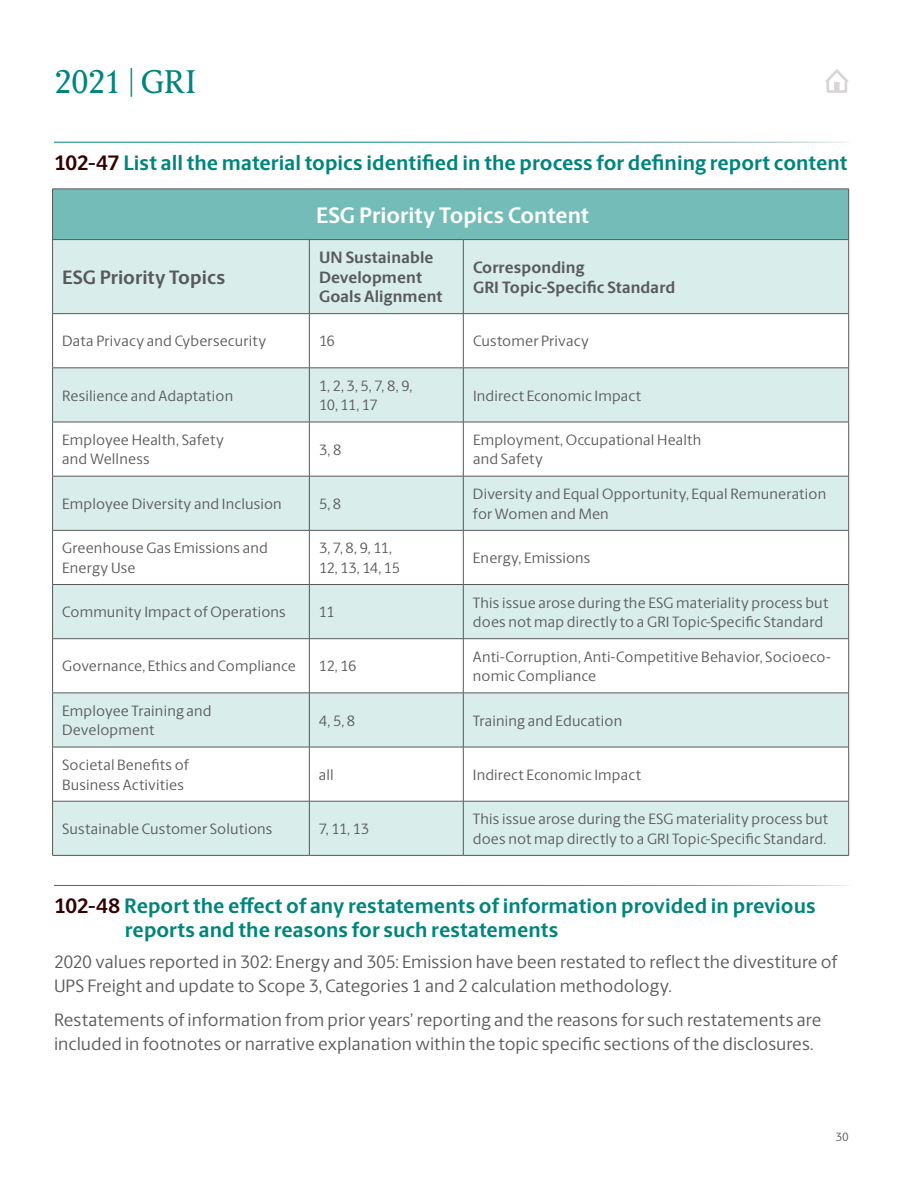
<style>
.page{position:relative;width:918px;height:1188px;background:#fff}
.page>*{position:absolute;margin:0;border:0;box-sizing:border-box;transform-origin:0 0}
.t1{font:33px "UPS Berlingske Serif Tx";letter-spacing:-.02em;color:#00857d}
.t2{font:700 22.5px "UPS Berlingske Sans";color:#fff}
.t3{font:700 21px/24px "UPS Berlingske Sans";color:#00857d}
.t4{font:700 19.5px "UPS Berlingske Sans";color:#58595b}
.t5{font:18px/24px "UPS Berlingske Sans";color:#58595b}
.t6{font:700 16.5px/19.5px "UPS Berlingske Sans";letter-spacing:.005em;color:#58595b}
.t7{font:15px/19.5px "UPS Berlingske Sans";letter-spacing:.01em;color:#58595b}
.t8{font:12px "UPS Berlingske Sans";color:#58595b}
.s1{color:#300}
</style>
<div class="page">
<svg style="left:825px;top:69px;width:24px;height:24px"></svg>
<div style="left:53px;top:189px;width:796px;height:51px;background:#73bcb7"></div>
<svg style="left:53px;top:240px;width:795px;height:615px;fill:#d9edeb"></svg>
<hr style="left:52px;top:239px;width:257px;height:1px;background:#58595b">
<hr style="left:309px;top:239px;width:154px;height:1px;background:#58595b">
<hr style="left:309px;top:240px;width:1px;height:73px;background:#58595b">
<hr style="left:463px;top:239px;width:386px;height:1px;background:#58595b">
<hr style="left:463px;top:240px;width:1px;height:73px;background:#58595b">
<hr style="left:52px;top:313px;width:257px;height:1px;background:#58595b">
<hr style="left:309px;top:313px;width:154px;height:1px;background:#58595b">
<hr style="left:309px;top:314px;width:1px;height:54px;background:#58595b">
<hr style="left:463px;top:313px;width:386px;height:1px;background:#58595b">
<hr style="left:463px;top:314px;width:1px;height:54px;background:#58595b">
<hr style="left:52px;top:368px;width:257px;height:1px;background:#58595b">
<hr style="left:309px;top:368px;width:154px;height:1px;background:#58595b">
<hr style="left:309px;top:368px;width:1px;height:54px;background:#58595b">
<hr style="left:463px;top:368px;width:386px;height:1px;background:#58595b">
<hr style="left:463px;top:368px;width:1px;height:54px;background:#58595b">
<hr style="left:52px;top:422px;width:257px;height:1px;background:#58595b">
<hr style="left:309px;top:422px;width:154px;height:1px;background:#58595b">
<hr style="left:309px;top:422px;width:1px;height:54px;background:#58595b">
<hr style="left:463px;top:422px;width:386px;height:1px;background:#58595b">
<hr style="left:463px;top:422px;width:1px;height:54px;background:#58595b">
<hr style="left:52px;top:476px;width:257px;height:1px;background:#58595b">
<hr style="left:309px;top:476px;width:154px;height:1px;background:#58595b">
<hr style="left:309px;top:476px;width:1px;height:54px;background:#58595b">
<hr style="left:463px;top:476px;width:386px;height:1px;background:#58595b">
<hr style="left:463px;top:476px;width:1px;height:54px;background:#58595b">
<hr style="left:52px;top:530px;width:257px;height:1px;background:#58595b">
<hr style="left:309px;top:530px;width:154px;height:1px;background:#58595b">
<hr style="left:309px;top:531px;width:1px;height:53px;background:#58595b">
<hr style="left:463px;top:530px;width:386px;height:1px;background:#58595b">
<hr style="left:463px;top:531px;width:1px;height:53px;background:#58595b">
<hr style="left:309px;top:585px;width:1px;height:54px;background:#58595b">
<hr style="left:463px;top:585px;width:1px;height:54px;background:#58595b">
<hr style="left:309px;top:639px;width:1px;height:54px;background:#58595b">
<hr style="left:463px;top:639px;width:1px;height:54px;background:#58595b">
<hr style="left:309px;top:693px;width:1px;height:54px;background:#58595b">
<hr style="left:463px;top:693px;width:1px;height:54px;background:#58595b">
<hr style="left:309px;top:747px;width:1px;height:54px;background:#58595b">
<hr style="left:463px;top:747px;width:1px;height:54px;background:#58595b">
<hr style="left:309px;top:801px;width:1px;height:54px;background:#58595b">
<hr style="left:463px;top:801px;width:1px;height:54px;background:#58595b">
<hr style="left:52px;top:189px;width:257px;height:1px;background:#58595b">
<hr style="left:52px;top:189px;width:1px;height:50px;background:#58595b">
<hr style="left:309px;top:189px;width:154px;height:1px;background:#58595b">
<hr style="left:463px;top:189px;width:386px;height:1px;background:#58595b">
<hr style="left:848px;top:189px;width:1px;height:50px;background:#58595b">
<hr style="left:52px;top:240px;width:1px;height:73px;background:#58595b">
<hr style="left:848px;top:240px;width:1px;height:73px;background:#58595b">
<hr style="left:52px;top:314px;width:1px;height:54px;background:#58595b">
<hr style="left:848px;top:314px;width:1px;height:54px;background:#58595b">
<hr style="left:52px;top:368px;width:1px;height:54px;background:#58595b">
<hr style="left:848px;top:368px;width:1px;height:54px;background:#58595b">
<hr style="left:52px;top:422px;width:1px;height:54px;background:#58595b">
<hr style="left:848px;top:422px;width:1px;height:54px;background:#58595b">
<hr style="left:52px;top:476px;width:1px;height:54px;background:#58595b">
<hr style="left:848px;top:476px;width:1px;height:54px;background:#58595b">
<hr style="left:52px;top:531px;width:1px;height:53px;background:#58595b">
<hr style="left:848px;top:531px;width:1px;height:53px;background:#58595b">
<hr style="left:52px;top:584px;width:257px;height:1px;background:#58595b">
<hr style="left:52px;top:585px;width:1px;height:54px;background:#58595b">
<hr style="left:309px;top:584px;width:154px;height:1px;background:#58595b">
<hr style="left:463px;top:584px;width:386px;height:1px;background:#58595b">
<hr style="left:848px;top:585px;width:1px;height:54px;background:#58595b">
<hr style="left:52px;top:638px;width:257px;height:1px;background:#58595b">
<hr style="left:52px;top:639px;width:1px;height:54px;background:#58595b">
<hr style="left:309px;top:638px;width:154px;height:1px;background:#58595b">
<hr style="left:463px;top:638px;width:386px;height:1px;background:#58595b">
<hr style="left:848px;top:639px;width:1px;height:54px;background:#58595b">
<hr style="left:52px;top:693px;width:257px;height:1px;background:#58595b">
<hr style="left:52px;top:693px;width:1px;height:54px;background:#58595b">
<hr style="left:309px;top:693px;width:154px;height:1px;background:#58595b">
<hr style="left:463px;top:693px;width:386px;height:1px;background:#58595b">
<hr style="left:848px;top:693px;width:1px;height:54px;background:#58595b">
<hr style="left:52px;top:747px;width:257px;height:1px;background:#58595b">
<hr style="left:52px;top:747px;width:1px;height:54px;background:#58595b">
<hr style="left:309px;top:747px;width:154px;height:1px;background:#58595b">
<hr style="left:463px;top:747px;width:386px;height:1px;background:#58595b">
<hr style="left:848px;top:747px;width:1px;height:54px;background:#58595b">
<hr style="left:52px;top:801px;width:257px;height:1px;background:#58595b">
<hr style="left:52px;top:801px;width:1px;height:54px;background:#58595b">
<hr style="left:309px;top:801px;width:154px;height:1px;background:#58595b">
<hr style="left:463px;top:801px;width:386px;height:1px;background:#58595b">
<hr style="left:848px;top:801px;width:1px;height:54px;background:#58595b">
<hr style="left:52px;top:855px;width:257px;height:1px;background:#58595b">
<hr style="left:309px;top:855px;width:154px;height:1px;background:#58595b">
<hr style="left:463px;top:855px;width:386px;height:1px;background:#58595b">
<h1 class="t1" style="left:54px;top:58px;width:144px">2021 | GRI</h1>
<h3 class="t3" style="left:54px;top:150px;width:795px"><span class="s1">102-47</span> List all the material topics identified in the process for defining report content</h3>
<h3 class="t4" style="left:62px;top:263px;width:165px">ESG Priority Topics</h3>
<h2 class="t2" style="left:316px;top:198px;width:274px">ESG Priority Topics Content</h2>
<p class="t6" style="left:319px;top:248px;width:125px">UN Sustainable<br>Development<br>Goals Alignment</p>
<p class="t6" style="left:473px;top:257px;width:204px">Corresponding<br>GRI Topic-Specific Standard</p>
<p class="t7" style="left:62px;top:331px;width:205px">Data Privacy and Cybersecurity</p>
<p class="t7" style="left:319px;top:331px;width:17px">16</p>
<p class="t7" style="left:473px;top:331px;width:117px">Customer Privacy</p>
<p class="t7" style="left:62px;top:385px;width:172px">Resilience and Adaptation</p>
<p class="t7" style="left:319px;top:375px;width:95px">1, 2, 3, 5, 7, 8, 9,<br>10, 11, 17</p>
<p class="t7" style="left:473px;top:385px;width:170px">Indirect Economic Impact</p>
<p class="t7" style="left:62px;top:429px;width:163px">Employee Health, Safety and Wellness</p>
<p class="t7" style="left:319px;top:439px;width:24px">3, 8</p>
<p class="t7" style="left:473px;top:429px;width:230px">Employment, Occupational Health and Safety</p>
<p class="t7" style="left:62px;top:493px;width:221px">Employee Diversity and Inclusion</p>
<p class="t7" style="left:319px;top:493px;width:24px">5, 8</p>
<p class="t7" style="left:473px;top:484px;width:355px">Diversity and Equal Opportunity, Equal Remuneration for Women and Men</p>
<p class="t7" style="left:62px;top:538px;width:207px">Greenhouse Gas Emissions and<br>Energy Use</p>
<p class="t7" style="left:319px;top:538px;width:83px">3, 7, 8, 9, 11,<br>12, 13, 14, 15</p>
<p class="t7" style="left:473px;top:548px;width:119px">Energy, Emissions</p>
<p class="t7" style="left:62px;top:602px;width:225px">Community Impact of Operations</p>
<p class="t7" style="left:319px;top:602px;width:17px">11</p>
<p class="t7" style="left:473px;top:592px;width:357px">This issue arose during the ESG materiality process but does not map directly to a GRI Topic-Specific Standard</p>
<p class="t7" style="left:62px;top:656px;width:235px">Governance, Ethics and Compliance</p>
<p class="t7" style="left:319px;top:656px;width:39px">12, 16</p>
<p class="t7" style="left:473px;top:646px;width:359px">Anti-Corruption, Anti-Competitive Behavior, Socioeco&shy;nomic Compliance</p>
<p class="t7" style="left:62px;top:700px;width:151px">Employee Training and<br>Development</p>
<p class="t7" style="left:319px;top:710px;width:38px">4, 5, 8</p>
<p class="t7" style="left:473px;top:710px;width:151px">Training and Education</p>
<p class="t7" style="left:62px;top:755px;width:128px">Societal Benefits of<br>Business Activities</p>
<p class="t7" style="left:319px;top:764px;width:16px">all</p>
<p class="t7" style="left:473px;top:764px;width:170px">Indirect Economic Impact</p>
<p class="t7" style="left:62px;top:818px;width:212px">Sustainable Customer Solutions</p>
<p class="t7" style="left:319px;top:818px;width:52px">7, 11, 13</p>
<p class="t7" style="left:473px;top:809px;width:357px">This issue arose during the ESG materiality process but does not map directly to a GRI Topic-Specific Standard.</p>
<h3 class="t3" style="left:125px;top:893px;width:692px;text-indent:-71px"><span class="s1">102-48</span> Report the effect of any restatements of information provided in previous reports and the reasons for such restatements</h3>
<p class="t5" style="left:54px;top:949px;width:785px">2020 values reported in 302: Energy and 305: Emission have been restated to reflect the divestiture of<br>UPS Freight and update to Scope 3, Categories 1 and 2 calculation methodology.</p>
<p class="t5" style="left:54px;top:1007px;width:769px">Restatements of information from prior years’ reporting and the reasons for such restatements are included in footnotes or narrative explanation within the topic specific sections of the disclosures.</p>
<p class="t8" style="left:835px;top:1128px;width:15px">30</p>
</div>
